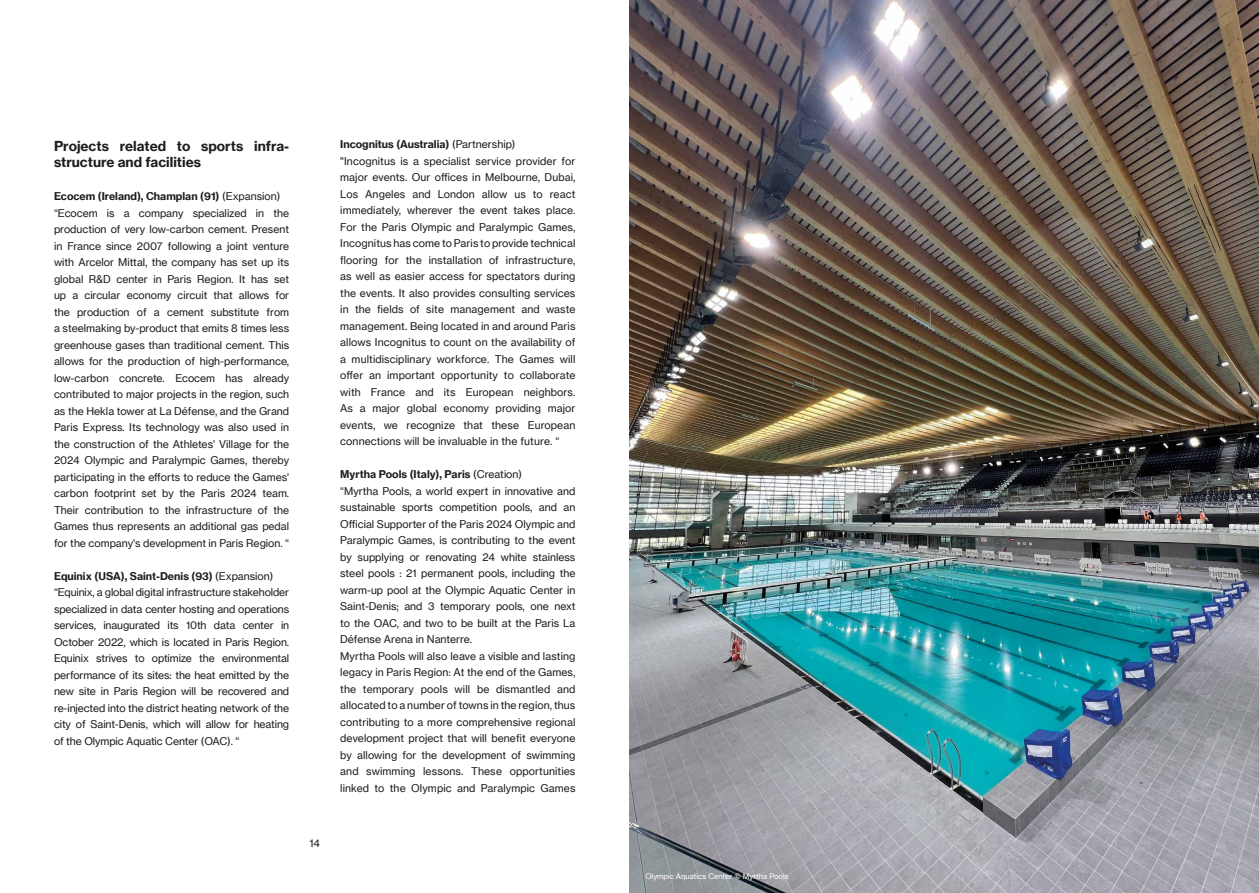
<style>
.page{position:relative;width:1259px;height:893px;background:#fff}
.page>*{position:absolute;margin:0;border:0;box-sizing:border-box;transform-origin:0 0}
.t1{font:13.5px/16.5px "N Haas Grotesk TX Pro 75 Bd";color:#1d1d1b}
.t2{font:10.5px/16.5px "N Haas Grotesk TX Pro 55 Rg";color:#1d1d1b;text-align:justify}
.t3{font:10.5px "N Haas Grotesk TX Pro 75 Bd";color:#1d1d1b}
.t4{font:7.5px "N Haas Grotesk TX Pro 55 Rg";color:#fff}
.s1{font-family:"N Haas Grotesk TX Pro 55 Rg"}
</style>
<div class="page">
<img style="left:629px;top:0;width:630px;height:893px">
<p class="t1" style="left:54px;top:138px;width:237px">Projects related to sports infra&shy;structure and facilities</p>
<p class="t3" style="left:54px;top:190px;width:228px">Ecocem (Ireland), Champlan (91) <span class="s1">(Expansion)</span></p>
<p class="t2" style="left:54px;top:205px;width:237px">“Ecocem is a company specialized in the production of very low-carbon cement. Present in France since 2007 following a joint venture with Arcelor Mittal, the company has set up its global R&amp;D center in Paris Region. It has set up a circular economy circuit that allows for the production of a cement substitute from a steelmaking by-product that emits 8 times less greenhouse gases than traditional cement. This allows for the production of high-performance, low-carbon concrete. Ecocem has already contributed to major projects in the region, such as the Hekla tower at La Défense, and the Grand Paris Express. Its technology was also used in the construction of the Athletes' Village for the 2024 Olympic and Paralympic Games, thereby participating in the efforts to reduce the Games' carbon footprint set by the Paris 2024 team.<br>Their contribution to the infrastructure of the Games thus represents an additional gas pedal for the company's development in Paris Region. “</p>
<p class="t3" style="left:54px;top:569px;width:221px">Equinix (USA), Saint-Denis (93) <span class="s1">(Expansion)</span></p>
<p class="t2" style="left:54px;top:584px;width:237px">“Equinix, a global digital infrastructure stakeholder specialized in data center hosting and operations services, inaugurated its 10th data center in October 2022, which is located in Paris Region.<br>Equinix strives to optimize the environmental performance of its sites: the heat emitted by the new site in Paris Region will be recovered and re-injected into the district heating network of the city of Saint-Denis, which will allow for heating of the Olympic Aquatic Center (OAC). “</p>
<p class="t2" style="left:309px;top:835px;width:12px">14</p>
<p class="t3" style="left:340px;top:138px;width:177px">Incognitus (Australia) <span class="s1">(Partnership)</span></p>
<p class="t2" style="left:340px;top:153px;width:237px">"Incognitus is a specialist service provider for major events. Our offices in Melbourne, Dubai, Los Angeles and London allow us to react immediately, wherever the event takes place.<br>For the Paris Olympic and Paralympic Games, Incognitus has come to Paris to provide technical flooring for the installation of infrastructure, as well as easier access for spectators during the events. It also provides consulting services in the fields of site management and waste management. Being located in and around Paris allows Incognitus to count on the availability of a multidisciplinary workforce. The Games will offer an important opportunity to collaborate with France and its European neighbors.<br>As a major global economy providing major events, we recognize that these European connections will be invaluable in the future. “</p>
<p class="t3" style="left:340px;top:468px;width:183px">Myrtha Pools (Italy), Paris <span class="s1">(Creation)</span></p>
<p class="t2" style="left:340px;top:483px;width:237px;text-align:left">“Myrtha Pools, a world expert in innovative and sustainable sports competition pools, and an Official Supporter of the Paris 2024 Olympic and Paralympic Games, is contributing to the event by supplying or renovating 24 white stainless steel pools : 21 permanent pools, including the warm-up pool at the Olympic Aquatic Center in Saint-Denis; and 3 temporary pools, one next to the OAC, and two to be built at the Paris La Défense Arena in Nanterre.<br>Myrtha Pools will also leave a visible and lasting legacy in Paris Region: At the end of the Games, the temporary pools will be dismantled and allocated to a number of towns in the region, thus contributing to a more comprehensive regional development project that will benefit everyone by allowing for the development of swimming and swimming lessons. These opportunities linked to the Olympic and Paralympic Games</p>
<p class="t4" style="left:645px;top:872px;width:145px">Olympic Aquatics Center © Myrtha Pools</p>
</div>
